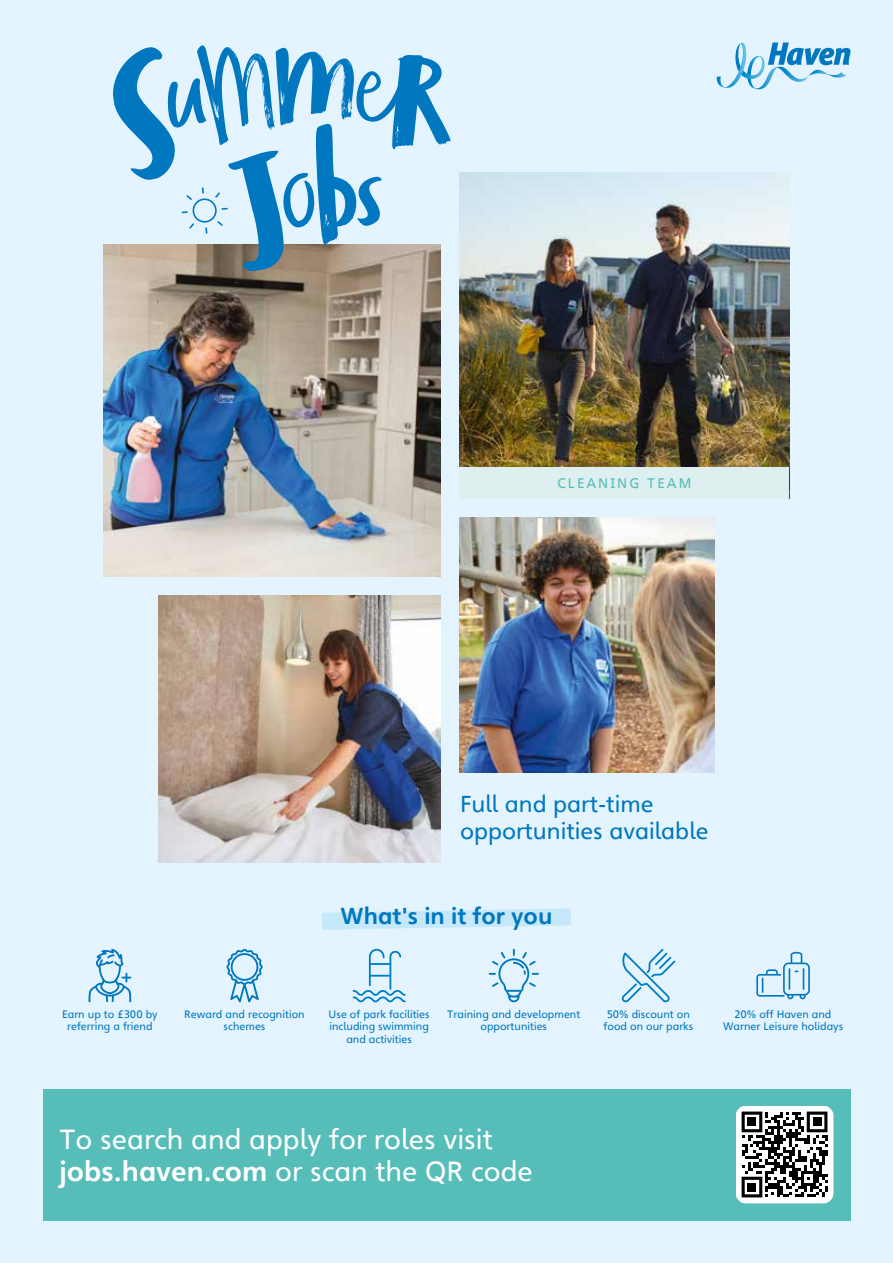
<style>
.page{position:relative;width:893px;height:1263px;background:#e4f4fe}
.page>*{position:absolute;margin:0;border:0;box-sizing:border-box;transform-origin:0 0}
.t1{font:27px/32.4px "Heinemann HVN";color:#fff}
.t2{font:22.5px/27px "Heinemann HVN";color:#0077be}
.t3{font:700 22.5px "Heinemann HVN";color:#0077be}
.t4{font:13.5px "Heinemann HVN";letter-spacing:.15em;color:#56bdb8}
.t5{font:10.5px/12.6px "Heinemann HVN";color:#0077be;text-align:center}
.s1{font-weight:700}
</style>
<div class="page">
<div style="left:43px;top:1089px;width:807px;height:131px;background:#56bdb8"></div>
<img style="left:159px;top:595px;width:282px;height:267px">
<svg style="left:736px;top:1106px;width:97px;height:97px;background:#9a9b9b"></svg>
<div style="left:747px;top:1117px;width:9px;height:9px;background:#000"></div>
<div style="left:813px;top:1117px;width:8px;height:9px;background:#000"></div>
<div style="left:747px;top:1182px;width:9px;height:9px;background:#000"></div>
<svg style="left:353px;top:949px;width:53px;height:53px"></svg>
<svg style="left:322px;top:908px;width:249px;height:22px"></svg>
<svg style="left:489px;top:949px;width:50px;height:53px"></svg>
<svg style="left:622px;top:949px;width:53px;height:53px"></svg>
<svg style="left:88px;top:949px;width:43px;height:53px"></svg>
<svg style="left:226px;top:949px;width:37px;height:53px"></svg>
<svg style="left:756px;top:952px;width:54px;height:47px"></svg>
<img style="left:460px;top:173px;width:329px;height:294px">
<img style="left:104px;top:245px;width:337px;height:332px">
<img style="left:460px;top:517px;width:254px;height:255px">
<svg style="left:717px;top:43px;width:133px;height:47px"></svg>
<svg style="left:109px;top:45px;width:342px;height:226px"></svg>
<div style="left:460px;top:467px;width:329px;height:32px;background:#deefef"></div>
<p class="t4" style="left:557px;top:475px;width:136px">CLEANING TEAM</p>
<h2 class="t2" style="left:460px;top:791px;width:250px">Full and part-time opportunities available</h2>
<h2 class="t3" style="left:341px;top:901px;width:213px">What's in it for you</h2>
<p class="t5" style="left:62px;top:1008px;width:97px">Earn up to £300 by referring a friend</p>
<p class="t5" style="left:184px;top:1008px;width:122px">Reward and recognition schemes</p>
<p class="t5" style="left:723px;top:1008px;width:122px">20% off Haven and<br>Warner Leisure holidays</p>
<p class="t5" style="left:329px;top:1008px;width:103px">Use of park facilities including swimming and activities</p>
<p class="t5" style="left:447px;top:1008px;width:135px">Training and development opportunities</p>
<p class="t5" style="left:604px;top:1008px;width:91px">50% discount on food on our parks</p>
<h1 class="t1" style="left:60px;top:1123px;width:475px">To search and apply for roles visit <span class="s1">jobs.haven.com</span> or scan the QR code</h1>
</div>
